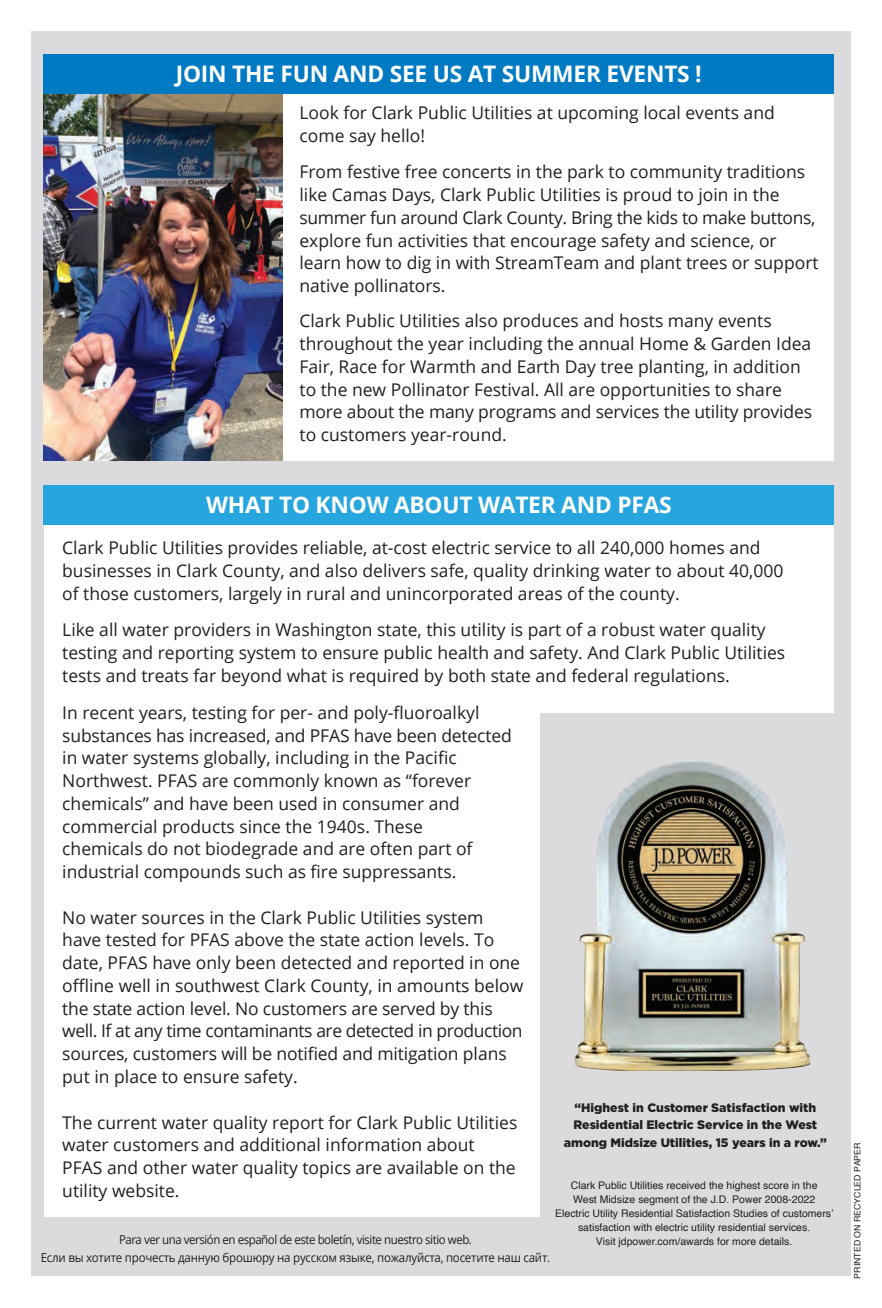
<style>
.page{position:relative;width:882px;height:1308px;background:#fff}
.page>*{position:absolute;margin:0;border:0;box-sizing:border-box;transform-origin:0 0}
.t1{font:700 22.75px "Open Sans";letter-spacing:-.01em;color:#fff}
.t2{font:17.5px/22.8px "Open Sans";color:#231f20}
.t3{font:12.25px/17.5px "Open Sans";letter-spacing:-.02em;color:#231f20;text-align:center;scale:.94 1}
.t4{font:900 12.25px/17.5px "Gotham";color:#231f20;text-align:center}
.t5{font:10.5px/14px "Helvetica";color:#231f20;text-align:center}
.t6{font:8.75px "Helvetica";color:#231f20}
</style>
<div class="page">
<div style="left:31px;top:32px;width:819px;height:1244px;background:#dbdbdd"></div>
<div style="left:44px;top:505px;width:496px;height:711px;background:#fff"></div>
<div style="left:43px;top:77px;width:791px;height:384px;background:#fff"></div>
<img style="left:574px;top:760px;width:237px;height:310px">
<img style="left:44px;top:93px;width:238px;height:368px">
<div style="left:338px;top:505px;width:496px;height:207px;background:#fff"></div>
<div style="left:44px;top:485px;width:790px;height:39px;background:#26a5de"></div>
<div style="left:43px;top:54px;width:791px;height:39px;background:#007ac2"></div>
<h1 class="t1" style="left:176px;top:58px;width:528px">JOIN THE FUN AND SEE US AT SUMMER EVENTS !</h1>
<p class="t2" style="left:299px;top:101px;width:477px">Look for Clark Public Utilities at upcoming local events and come say hello!</p>
<p class="t2" style="left:299px;top:160px;width:521px">From festive free concerts in the park to community traditions like Camas Days, Clark Public Utilities is proud to join in the summer fun around Clark County. Bring the kids to make buttons, explore fun activities that encourage safety and science, or learn how to dig in with StreamTeam and plant trees or support native pollinators.</p>
<p class="t2" style="left:299px;top:309px;width:514px">Clark Public Utilities also produces and hosts many events throughout the year including the annual Home &amp; Garden Idea Fair, Race for Warmth and Earth Day tree planting, in addition to the new Pollinator Festival. All are opportunities to share more about the many programs and services the utility provides to customers year-round.</p>
<h1 class="t1" style="left:206px;top:488px;width:467px">WHAT TO KNOW ABOUT WATER AND PFAS</h1>
<p class="t2" style="left:62px;top:536px;width:723px">Clark Public Utilities provides reliable, at-cost electric service to all 240,000 homes and businesses in Clark County, and also delivers safe, quality drinking water to about 40,000 of those customers, largely in rural and unincorporated areas of the county.</p>
<p class="t2" style="left:62px;top:618px;width:725px">Like all water providers in Washington state, this utility is part of a robust water quality testing and reporting system to ensure public health and safety. And Clark Public Utilities tests and treats far beyond what is required by both state and federal regulations.</p>
<p class="t2" style="left:62px;top:700px;width:451px">In recent years, testing for per- and poly-fluoroalkyl substances has increased, and PFAS have been detected in water systems globally, including in the Pacific Northwest. PFAS are commonly known as “forever chemicals” and have been used in consumer and commercial products since the 1940s. These<br>chemicals do not biodegrade and are often part of industrial compounds such as fire suppressants.</p>
<p class="t2" style="left:62px;top:905px;width:463px">No water sources in the Clark Public Utilities system have tested for PFAS above the state action levels. To date, PFAS have only been detected and reported in one offline well in southwest Clark County, in amounts below the state action level. No customers are served by this well. If at any time contaminants are detected in production sources, customers will be notified and mitigation plans put in place to ensure safety.</p>
<p class="t2" style="left:62px;top:1110px;width:457px">The current water quality report for Clark Public Utilities water customers and additional information about PFAS and other water quality topics are available on the utility website.</p>
<p class="t4" style="left:564px;top:1098px;width:265px">“Highest in Customer Satisfaction with<br>Residential Electric Service in the West among Midsize Utilities, 15 years in a row.”</p>
<p class="t5" style="left:555px;top:1178px;width:280px">Clark Public Utilities received the highest score in the<br>West Midsize segment of the J.D. Power 2008-2022<br>Electric Utility Residential Satisfaction Studies of customers’ satisfaction with electric utility residential services.<br>Visit jdpower.com/awards for more details.</p>
<p class="t3" style="left:41px;top:1230px;width:544px">Para ver una versión en español de este boletín, visite nuestro sitio web.<br>Если вы хотите прочесть данную брошюру на русском языке, пожалуйста, посетите наш сайт.</p>
<p class="t6" style="left:851px;top:1278px;width:137px;rotate:-90deg">PRINTED ON RECYCLED PAPER</p>
</div>
